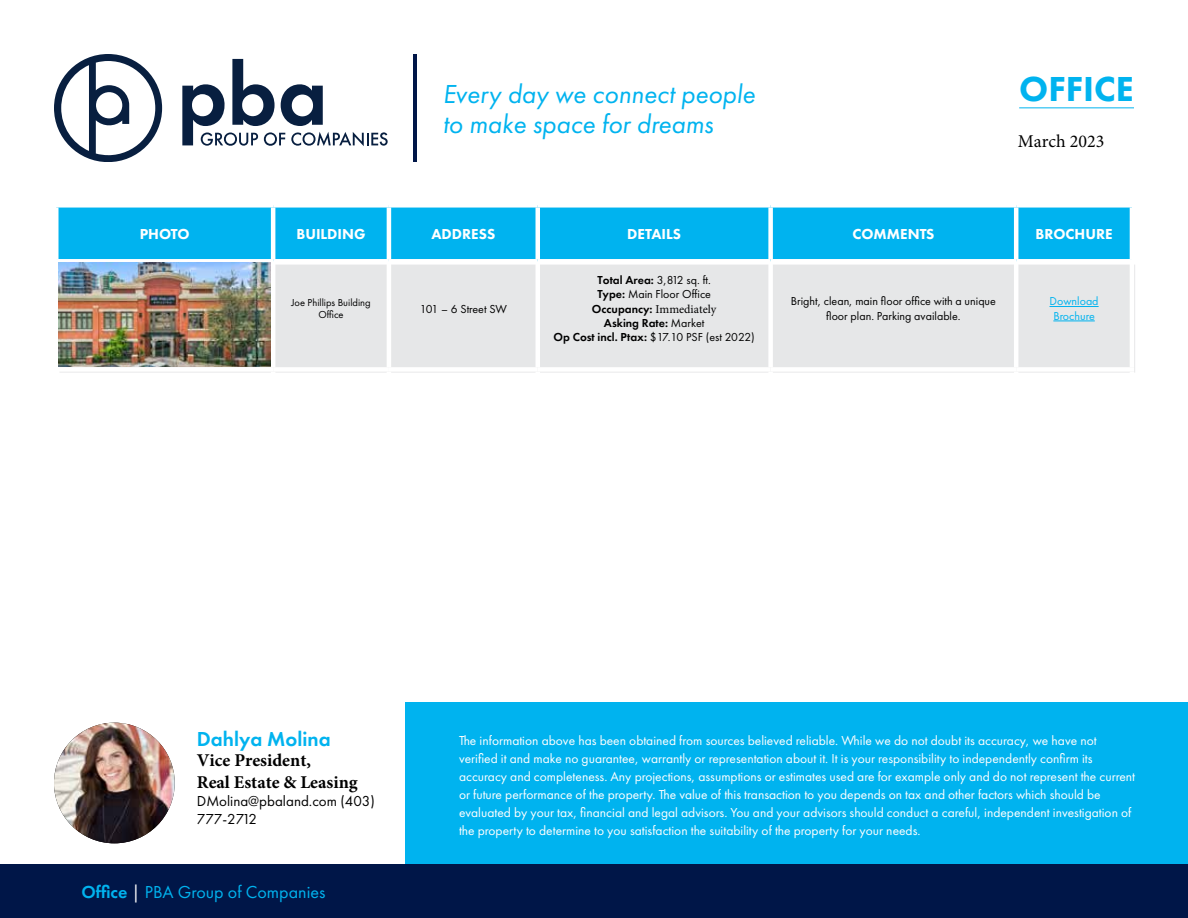
<style>
.page{position:relative;width:1188px;height:918px;background:#fff}
.page>*{position:absolute;margin:0;border:0;box-sizing:border-box;transform-origin:0 0}
.t1{font:800 36px "Futura PT";color:#00b3ef}
.t2{font:italic 27px/30px "Futura PT";color:#00b3ef}
.t3{font:600 21px "Futura PT";color:#00b3ef}
.t4{font:700 18px/22px "Minion Pro";color:#000}
.t5{font:18px "Futura PT";color:#00b3ef}
.t6{font:18px "Minion Pro";color:#000}
.t7{font:800 15px "Futura PT";color:#fff}
.t8{font:15px/18px "Futura PT";color:#000}
.t9{font:13.5px/18px "Futura PT";color:#fff}
.t10{font:12px/14.4px "Futura PT";color:#000}
.t11{font:600 12px/14.4px "Futura PT";color:#000;text-align:center}
.t12{font:12px "Minion Pro";color:#000}
.t13{font:12px/14.4px "Futura PT";color:#00b3ef;text-align:center}
.t14{font:10.5px/12.6px "Futura PT";color:#000;text-align:center}
.s1{font-weight:600}
.s2{font-family:"Futura PT";font-weight:600}
.s3{font-weight:400}
.s4{color:#fff}
</style>
<div class="page">
<div style="left:405px;top:702px;width:783px;height:162px;background:#00b3ef"></div>
<svg style="left:54px;top:54px;width:108px;height:108px"></svg>
<svg style="left:182px;top:59px;width:206px;height:87px"></svg>
<div style="left:0;top:864px;width:1188px;height:54px;background:#001648"></div>
<hr style="left:414px;top:54px;width:3px;height:108px;background:#001648">
<hr style="left:1019px;top:107px;width:115px;height:1px;background:#00b3ef">
<div style="left:58px;top:208px;width:1072px;height:51px;background:#00b3ef"></div>
<div style="left:59px;top:265px;width:1076px;height:108px;background:#e6e7e8"></div>
<hr style="left:271px;top:208px;width:4px;height:51px;background:#fff">
<hr style="left:387px;top:208px;width:4px;height:51px;background:#fff">
<hr style="left:536px;top:208px;width:4px;height:51px;background:#fff">
<div style="left:768px;top:208px;width:5px;height:51px;background:#fff"></div>
<hr style="left:1014px;top:208px;width:4px;height:51px;background:#fff">
<svg style="left:58px;top:262px;width:213px;height:1px"></svg>
<hr style="left:271px;top:264px;width:4px;height:103px;background:#fff">
<hr style="left:387px;top:264px;width:4px;height:103px;background:#fff">
<hr style="left:536px;top:264px;width:4px;height:103px;background:#fff">
<div style="left:768px;top:264px;width:5px;height:103px;background:#fff"></div>
<hr style="left:1014px;top:264px;width:4px;height:103px;background:#fff">
<hr style="left:1130px;top:264px;width:4px;height:103px;background:#fff">
<div style="left:54px;top:367px;width:219px;height:5px;background:#fff"></div>
<div style="left:273px;top:367px;width:116px;height:5px;background:#fff"></div>
<hr style="left:271px;top:372px;width:4px;height:103px;background:#fff">
<div style="left:389px;top:367px;width:149px;height:5px;background:#fff"></div>
<hr style="left:387px;top:372px;width:4px;height:103px;background:#fff">
<div style="left:538px;top:367px;width:233px;height:5px;background:#fff"></div>
<hr style="left:536px;top:372px;width:4px;height:103px;background:#fff">
<div style="left:771px;top:367px;width:245px;height:5px;background:#fff"></div>
<div style="left:768px;top:372px;width:5px;height:103px;background:#fff"></div>
<div style="left:1016px;top:367px;width:118px;height:5px;background:#fff"></div>
<hr style="left:1014px;top:372px;width:4px;height:103px;background:#fff">
<hr style="left:1130px;top:372px;width:4px;height:103px;background:#fff">
<img style="left:58px;top:263px;width:213px;height:103px">
<hr style="left:1050px;top:306px;width:49px;height:1px;background:#00b3ef">
<hr style="left:1053px;top:321px;width:42px;height:1px;background:#00b3ef">
<img style="left:54px;top:723px;width:121px;height:120px;border-radius:60px">
<h2 class="t2" style="left:443px;top:79px;width:314px">Every day we connect people to make space for dreams</h2>
<h1 class="t1" style="left:1019px;top:66px;width:116px">OFFICE</h1>
<h3 class="t6" style="left:1018px;top:129px;width:88px">March 2023</h3>
<p class="t7" style="left:140px;top:225px;width:51px">PHOTO</p>
<p class="t7" style="left:296px;top:225px;width:71px">BUILDING</p>
<p class="t7" style="left:431px;top:225px;width:65px">ADDRESS</p>
<p class="t7" style="left:627px;top:225px;width:55px">DETAILS</p>
<p class="t7" style="left:852px;top:225px;width:84px">COMMENTS</p>
<p class="t7" style="left:1035px;top:225px;width:79px">BROCHURE</p>
<p class="t14" style="left:291px;top:296px;width:81px">Joe Phillips Building<br>Office</p>
<p class="t10" style="left:420px;top:301px;width:89px">101 – 6 Street SW</p>
<p class="t10" style="left:597px;top:272px;width:115px"><span class="s1">Total Area:</span> 3,812 sq. ft.<br><span class="s1">Type:</span> Main Floor Office</p>
<p class="t12" style="left:592px;top:301px;width:126px"><span class="s2">Occupancy:</span> Immediately</p>
<p class="t11" style="left:554px;top:316px;width:203px">Asking Rate: <span class="s3">Market<br></span>Op Cost incl. Ptax: <span class="s3">$17.10 PSF (est 2022)</span></p>
<p class="t10" style="left:791px;top:294px;width:207px;text-align:center">Bright, clean, main floor office with a unique floor plan. Parking available.</p>
<p class="t13" style="left:1050px;top:294px;width:51px">Download<br>Brochure</p>
<h3 class="t3" style="left:197px;top:725px;width:135px">Dahlya Molina</h3>
<h3 class="t4" style="left:197px;top:749px;width:162px">Vice President,<br>Real Estate &amp; Leasing</h3>
<p class="t8" style="left:197px;top:792px;width:179px">DMolina@pbaland.com (403)<br>777-2712</p>
<h3 class="t5" style="left:81px;top:881px;width:246px"><span class="s1">Office</span> <span class="s4">|</span> PBA Group of Companies</h3>
<p class="t9" style="left:459px;top:732px;width:678px">The information above has been obtained from sources believed reliable. While we do not doubt its accuracy, we have not verified it and make no guarantee, warrantly or representation about it. It is your responsibility to independently confirm its accuracy and completeness. Any projections, assumptions or estimates used are for example only and do not represent the current or future performance of the property. The value of this transaction to you depends on tax and other factors which should be evaluated by your tax, financial and legal advisors. You and your advisors should conduct a careful, independent investigation of the property to determine to you satisfaction the suitability of the property for your needs.</p>
</div>
